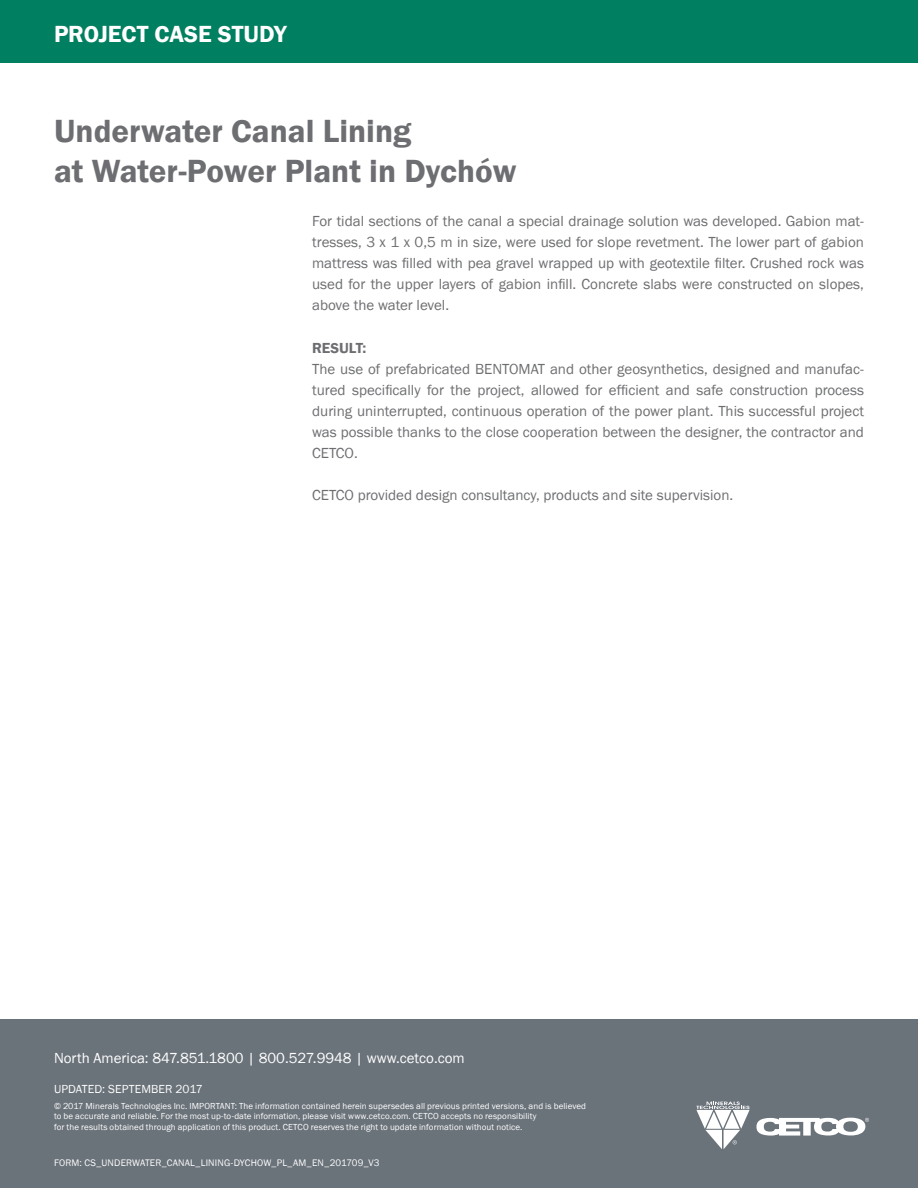
<style>
.page{position:relative;width:918px;height:1188px;background:#fff}
.page>*{position:absolute;margin:0;border:0;box-sizing:border-box;transform-origin:0 0}
.t1{font:600 33px/39.6px "Franklin Gothic";color:#6d6e71}
.t2{font:600 24px "Franklin Gothic";letter-spacing:-.005em;color:#fff}
.t3{font:15px/21px "Franklin Gothic";color:#6d6e71;text-align:justify}
.t4{font:15px "Franklin Gothic";color:#fff}
.t5{font:600 15px "Franklin Gothic";color:#6d6e71}
.t6{font:12px "Franklin Gothic";letter-spacing:.005em;color:#fff}
.t7{font:9.75px "Franklin Gothic";letter-spacing:.015em;color:#fff}
.t8{font:9px/10.5px "Franklin Gothic";letter-spacing:.01em;color:#fff}
</style>
<div class="page">
<div style="left:0;top:0;width:918px;height:63px;background:#008061"></div>
<div style="left:0;top:1019px;width:918px;height:169px;background:#6a727a"></div>
<svg style="left:756px;top:1118px;width:113px;height:18px"></svg>
<svg style="left:696px;top:1102px;width:54px;height:47px"></svg>
<h2 class="t2" style="left:54px;top:19px;width:234px">PROJECT CASE STUDY</h2>
<h1 class="t1" style="left:54px;top:112px;width:464px">Underwater Canal Lining<br>at Water-Power Plant in Dychów</h1>
<p class="t3" style="left:312px;top:211px;width:553px">For tidal sections of the canal a special drainage solution was developed. Gabion mat&shy;tresses, 3 x 1 x 0,5 m in size, were used for slope revetment. The lower part of gabion mattress was filled with pea gravel wrapped up with geotextile filter. Crushed rock was used for the upper layers of gabion infill. Concrete slabs were constructed on slopes, above the water level.</p>
<p class="t5" style="left:312px;top:338px;width:56px">RESULT:</p>
<p class="t3" style="left:312px;top:358px;width:553px">The use of prefabricated BENTOMAT and other geosynthetics, designed and manufac&shy;tured specifically for the project, allowed for efficient and safe construction process during uninterrupted, continuous operation of the power plant. This successful project was possible thanks to the close cooperation between the designer, the contractor and CETCO.</p>
<p class="t3" style="left:312px;top:484px;width:423px">CETCO provided design consultancy, products and site supervision.</p>
<p class="t4" style="left:54px;top:1049px;width:412px">North America: 847.851.1800 | 800.527.9948 | www.cetco.com</p>
<p class="t8" style="left:54px;top:1101px;width:534px">© 2017 Minerals Technologies Inc. IMPORTANT: The information contained herein supersedes all previous printed versions, and is believed to be accurate and reliable. For the most up-to-date information, please visit www.cetco.com. CETCO accepts no responsibility<br>for the results obtained through application of this product. CETCO reserves the right to update information without notice.</p>
<p class="t6" style="left:54px;top:1081px;width:150px">UPDATED: SEPTEMBER 2017</p>
<p class="t7" style="left:54px;top:1157px;width:61px">FORM: CS_Under</p>
<p class="t7" style="left:132px;top:1157px;width:15px">water</p>
<p class="t7" style="left:162px;top:1157px;width:18px">_Canal</p>
<p class="t7" style="left:196px;top:1157px;width:186px">_Lin ing-Dychow_PL_AM_EN_201709_V3</p>
</div>
